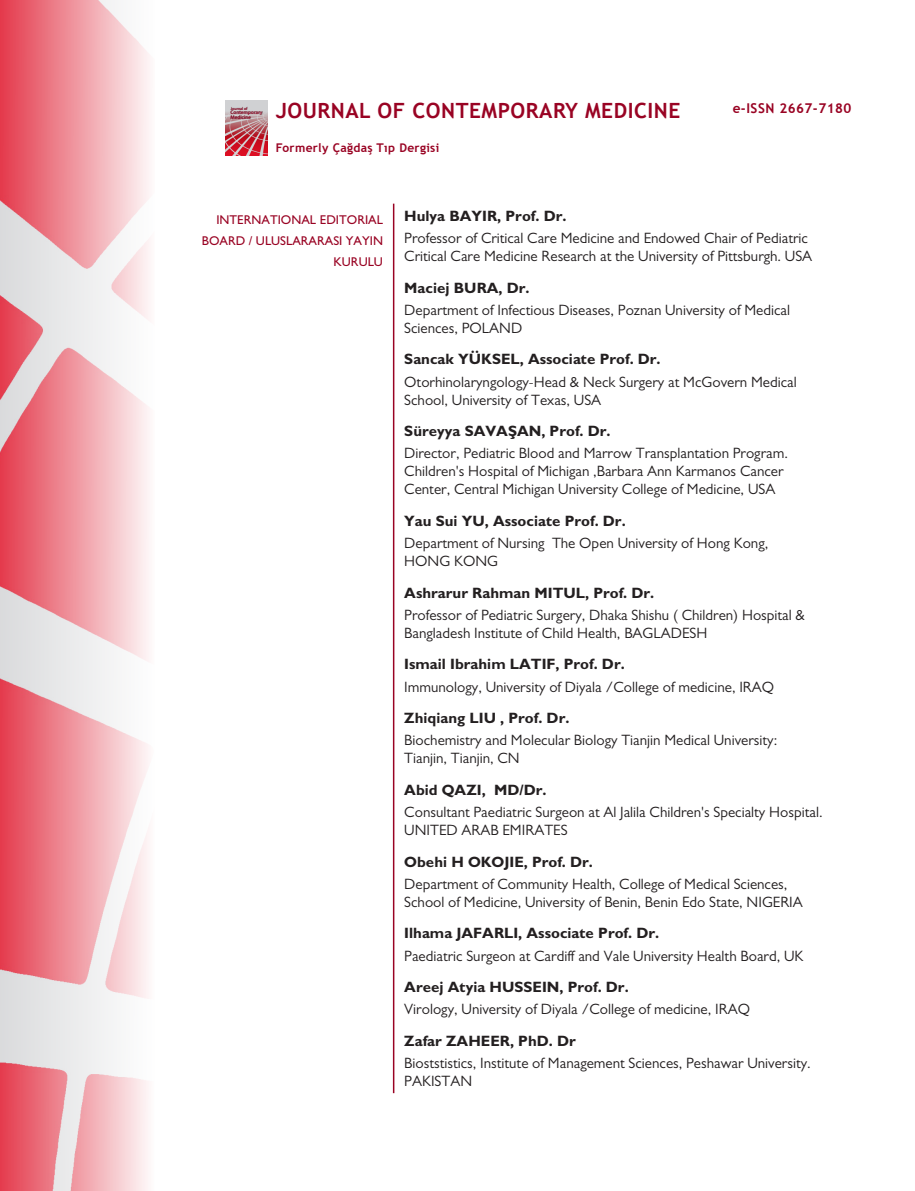
<style>
.page{position:relative;width:915px;height:1191px;background:#fff}
.page>*{position:absolute;margin:0;border:0;box-sizing:border-box;transform-origin:0 0}
.tablo_veri_satiri{font:700 21px "Trebuchet MS";letter-spacing:.025em;color:#990323}
.t1{font:15px/18px "Gill Sans MT Pro";color:#231f20}
.t2{font:700 15px "Gill Sans MT Pro";color:#231f20}
.tablo_veri_satiri-2{font:700 13.5px "Trebuchet MS";letter-spacing:.035em;color:#990323}
.t3{font:500 12.75px/21px "Gill Sans MT Pro";color:#990323;text-align:right}
.tablo_veri_satiri-3{font:700 12px "Trebuchet MS";letter-spacing:.025em;color:#990323}
.t4{font:600 5.1px "Myriad Pro";color:#990323}
.t5{font:600 3.9px "Myriad Pro";color:#990323}
</style>
<div class="page">
<img style="left:225px;top:100px;width:42px;height:56px">
<hr style="left:230px;top:106px;width:18px;height:4px;background:#231f20;opacity:.56">
<div style="left:230px;top:110px;width:33px;height:9px;background:#231f20;opacity:.56"></div>
<svg style="left:0;top:0;width:150px;height:1191px"></svg>
<hr style="left:393px;top:204px;width:1px;height:889px;background:#990323">
<p class="t5" style="left:231px;top:106px;width:18px">Journal of</p>
<p class="tablo_veri_satiri-2" style="left:732px;top:100px;width:120px">e-ISSN 2667-7180</p>
<p class="t4" style="left:230px;top:114px;width:22px">Medicine</p>
<p class="tablo_veri_satiri" style="left:276px;top:98px;width:406px">JOURNAL OF CONTEMPORARY MEDICINE</p>
<p class="tablo_veri_satiri-3" style="left:276px;top:140px;width:165px">Formerly Çağdaş Tıp Dergisi</p>
<p class="t4" style="left:230px;top:109px;width:33px">Contemporary</p>
<p class="t3" style="left:202px;top:209px;width:183px">INTERNATIONAL EDITORIAL<br>BOARD / ULUSLARARASI YAYIN<br>KURULU</p>
<p class="t2" style="left:404px;top:206px;width:164px">Hulya BAYIR, Prof. Dr.</p>
<p class="t1" style="left:404px;top:229px;width:409px">Professor of Critical Care Medicine and Endowed Chair of Pediatric<br>Critical Care Medicine Research at the University of Pittsburgh. USA</p>
<p class="t2" style="left:404px;top:278px;width:127px">Maciej BURA, Dr.</p>
<p class="t1" style="left:404px;top:301px;width:387px">Department of Infectious Diseases, Poznan University of Medical<br>Sciences, POLAND</p>
<p class="t2" style="left:404px;top:350px;width:258px">Sancak YÜKSEL, Associate Prof. Dr.</p>
<p class="t1" style="left:404px;top:372px;width:394px">Otorhinolaryngology-Head &amp; Neck Surgery at McGovern Medical<br>School, University of Texas, USA</p>
<p class="t2" style="left:404px;top:422px;width:208px">Süreyya SAVAŞAN, Prof. Dr.</p>
<p class="t1" style="left:404px;top:444px;width:385px">Director, Pediatric Blood and Marrow Transplantation Program.<br>Children's Hospital of Michigan ,Barbara Ann Karmanos Cancer<br>Center, Central Michigan University College of Medicine, USA</p>
<p class="t2" style="left:404px;top:511px;width:223px">Yau Sui YU, Associate Prof. Dr.</p>
<p class="t1" style="left:404px;top:534px;width:365px">Department of Nursing The Open University of Hong Kong,</p>
<p class="t1" style="left:404px;top:552px;width:95px">HONG KONG</p>
<p class="t2" style="left:404px;top:583px;width:251px">Ashrarur Rahman MITUL, Prof. Dr.</p>
<p class="t1" style="left:404px;top:605px;width:402px">Professor of Pediatric Surgery, Dhaka Shishu ( Children) Hospital &amp;<br>Bangladesh Institute of Child Health, BAGLADESH</p>
<p class="t2" style="left:404px;top:655px;width:222px">Ismail Ibrahim LATIF, Prof. Dr.</p>
<p class="t1" style="left:404px;top:677px;width:371px">Immunology, University of Diyala /College of medicine, IRAQ</p>
<p class="t2" style="left:404px;top:709px;width:166px">Zhiqiang LIU , Prof. Dr.</p>
<p class="t1" style="left:404px;top:731px;width:374px">Biochemistry and Molecular Biology Tianjin Medical University:</p>
<p class="t1" style="left:404px;top:749px;width:117px">Tianjin, Tianjin, CN</p>
<p class="t2" style="left:404px;top:780px;width:144px">Abid QAZI, MD/Dr.</p>
<p class="t1" style="left:404px;top:803px;width:419px">Consultant Paediatric Surgeon at Al Jalila Children's Specialty Hospital.<br>UNITED ARAB EMIRATES</p>
<p class="t2" style="left:404px;top:852px;width:190px">Obehi H OKOJIE, Prof. Dr.</p>
<p class="t1" style="left:404px;top:874px;width:400px">Department of Community Health, College of Medical Sciences,<br>School of Medicine, University of Benin, Benin Edo State, NIGERIA</p>
<p class="t2" style="left:404px;top:924px;width:256px">Ilhama JAFARLI, Associate Prof. Dr.</p>
<p class="t1" style="left:404px;top:946px;width:400px">Paediatric Surgeon at Cardiff and Vale University Health Board, UK</p>
<p class="t2" style="left:404px;top:978px;width:226px">Areej Atyia HUSSEIN, Prof. Dr.</p>
<p class="t1" style="left:404px;top:1000px;width:347px">Virology, University of Diyala /College of medicine, IRAQ</p>
<p class="t2" style="left:404px;top:1031px;width:173px">Zafar ZAHEER, PhD. Dr</p>
<p class="t1" style="left:404px;top:1054px;width:408px">Bioststistics, Institute of Management Sciences, Peshawar University.<br>PAKISTAN</p>
</div>
